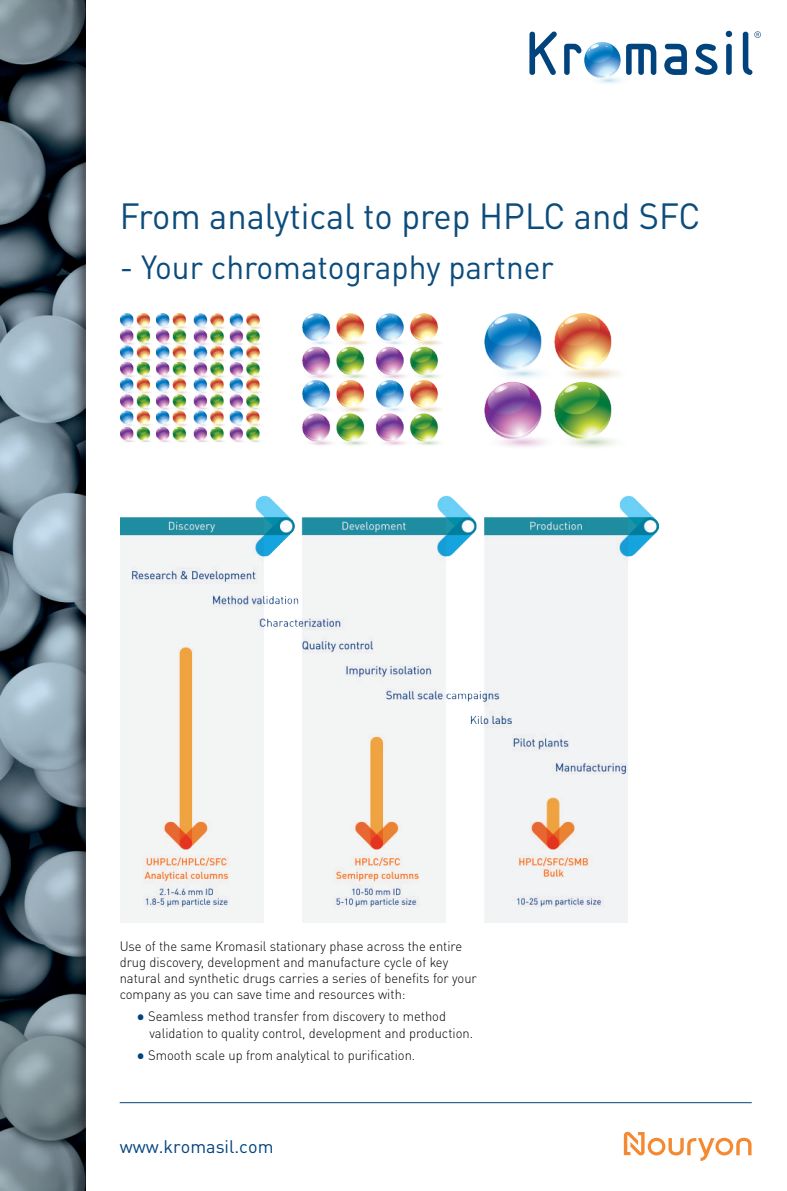
<style>
.page{position:relative;width:787px;height:1191px;background:#fff}
.page>*{position:absolute;margin:0;border:0;box-sizing:border-box;transform-origin:0 0}
.t1{font:36px "DIN Pro";color:#0b4c7c;scale:.96 1}
.t2{font:33px "DIN Pro";color:#0b4c7c;scale:.96 1}
.t3{font:18px "DIN Pro";color:#01437c}
.t4{font:300 13.5px/16.2px "DIN Pro";color:#020003;scale:.96 1}
.s1{font-family:"Helvetica";font-weight:400;color:#01437c}
</style>
<div class="page">
<img style="left:0;top:0;width:85px;height:1191px">
<svg style="left:623px;top:1131px;width:129px;height:30px"></svg>
<hr style="left:120px;top:1102px;width:632px;height:1px;background:#01437c">
<img style="left:587px;top:76px;width:43px;height:9px;border-radius:50%">
<svg style="left:584px;top:42px;width:37px;height:36px"></svg>
<svg style="left:743px;top:31px;width:18px;height:44px"></svg>
<svg style="left:726px;top:31px;width:6px;height:44px"></svg>
<svg style="left:695px;top:44px;width:22px;height:31px"></svg>
<svg style="left:664px;top:44px;width:23px;height:31px"></svg>
<svg style="left:626px;top:44px;width:30px;height:31px"></svg>
<svg style="left:564px;top:42px;width:56px;height:35px"></svg>
<svg style="left:529px;top:31px;width:28px;height:44px"></svg>
<img style="left:120px;top:313px;width:539px;height:609px">
<h1 class="t1" style="left:120px;top:202px;width:606px">From analytical to prep HPLC and SFC</h1>
<h2 class="t2" style="left:120px;top:254px;width:454px">- Your chromatography partner</h2>
<p class="t4" style="left:120px;top:939px;width:374px">Use of the same Kromasil stationary phase across the entire drug discovery, development and manufacture cycle of key natural and synthetic drugs carries a series of benefits for your company as you can save time and resources with:</p>
<p class="t4" style="left:149px;top:1010px;width:339px;text-indent:-13px"><span class="s1">●</span> Seamless method transfer from discovery to method validation to quality control, development and production.</p>
<p class="t4" style="left:137px;top:1048px;width:292px"><span class="s1">●</span> Smooth scale up from analytical to purification.</p>
<h3 class="t3" style="left:120px;top:1139px;width:155px">www.kromasil.com</h3>
</div>
